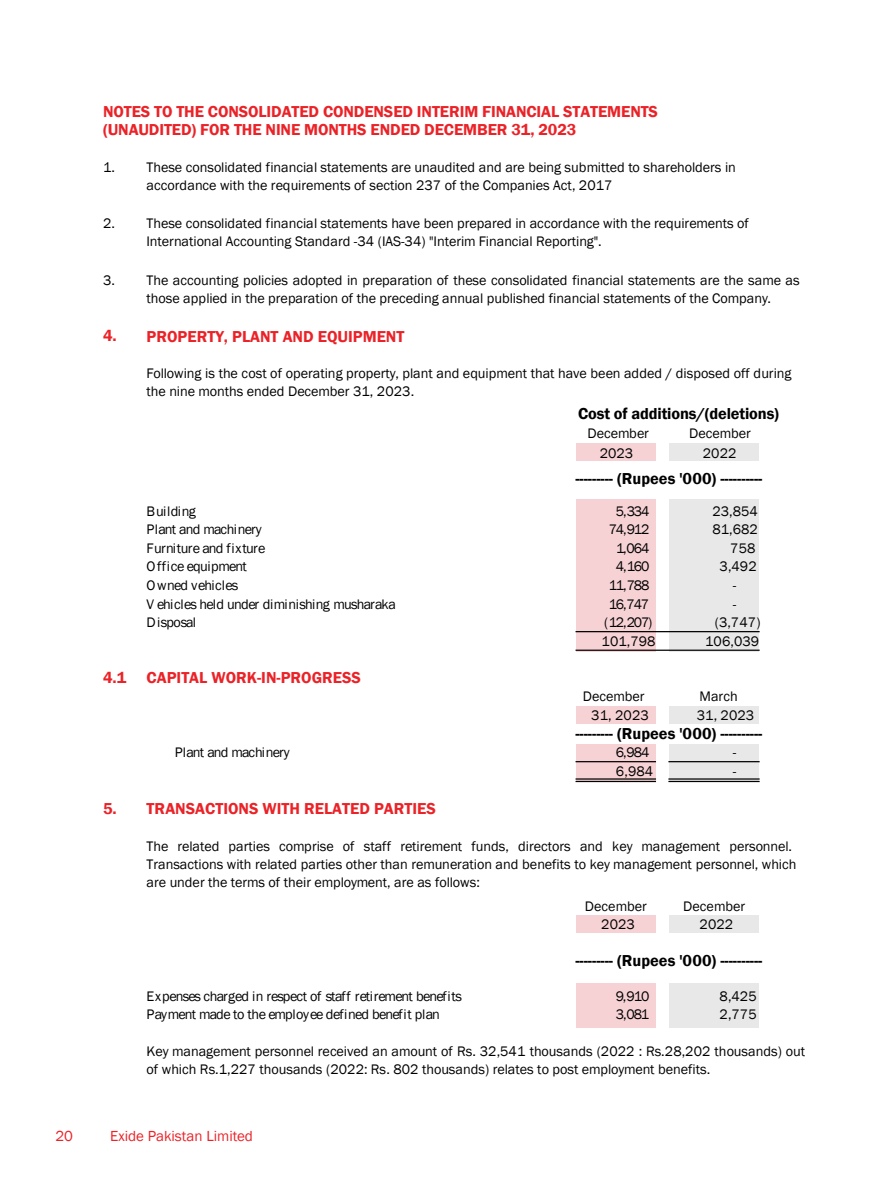
<style>
.page{position:relative;width:891px;height:1188px;background:#fff}
.page>*{position:absolute;margin:0;border:0;box-sizing:border-box;transform-origin:0 0}
.t1{font:600 16.35px/18.6px "Franklin Gothic";letter-spacing:-.005em;color:#eb2227}
.t2{font:600 16.35px "Franklin Gothic";letter-spacing:-.005em;color:#010101}
.t3{font:15px "Franklin Gothic";color:#eb2227}
.t4{font:14.25px/18px "Franklin Gothic";color:#010101}
.t5{font:14.25px "Franklin Gothic";letter-spacing:-.04em;color:#010101}
.t6{font:14.25px "Franklin Gothic";letter-spacing:-.05em;color:#010101}
.t7{font:14.25px "Franklin Gothic";letter-spacing:-.025em;color:#010101}
.t8{font:14.25px "Franklin Gothic";letter-spacing:.03em;color:#010101}
</style>
<div class="page">
<div style="left:669px;top:706px;width:90px;height:18px;background:#e8e8e8"></div>
<div style="left:576px;top:706px;width:80px;height:18px;background:#f6d2d5"></div>
<div style="left:669px;top:915px;width:90px;height:18px;background:#e8e8e8"></div>
<div style="left:576px;top:915px;width:80px;height:18px;background:#f6d2d5"></div>
<div style="left:669px;top:983px;width:90px;height:44px;background:#e8e8e8"></div>
<div style="left:576px;top:983px;width:80px;height:44px;background:#f6d2d5"></div>
<div style="left:669px;top:744px;width:90px;height:36px;background:#e8e8e8"></div>
<div style="left:576px;top:744px;width:80px;height:36px;background:#f6d2d5"></div>
<div style="left:669px;top:499px;width:90px;height:153px;background:#e8e8e8"></div>
<div style="left:576px;top:499px;width:80px;height:153px;background:#f6d2d5"></div>
<div style="left:669px;top:443px;width:90px;height:18px;background:#e8e8e8"></div>
<div style="left:576px;top:443px;width:80px;height:18px;background:#f6d2d5"></div>
<hr style="left:576px;top:761px;width:80px;height:1px;background:#010101">
<hr style="left:576px;top:778px;width:80px;height:2px;background:#010101">
<hr style="left:576px;top:781px;width:80px;height:1px;background:#010101">
<hr style="left:576px;top:631px;width:184px;height:1px;background:#010101">
<hr style="left:576px;top:650px;width:184px;height:1px;background:#010101">
<hr style="left:668px;top:761px;width:92px;height:1px;background:#010101">
<hr style="left:668px;top:778px;width:92px;height:2px;background:#010101">
<hr style="left:668px;top:781px;width:92px;height:1px;background:#010101">
<p class="t1" style="left:103px;top:102px;width:557px">NOTES TO THE CONSOLIDATED CONDENSED INTERIM FINANCIAL STATEMENTS (UNAUDITED) FOR THE NINE MONTHS ENDED DECEMBER 31, 2023</p>
<p class="t4" style="left:103px;top:159px;width:14px">1.</p>
<p class="t4" style="left:147px;top:159px;width:591px">These consolidated financial statements are unaudited and are being submitted to shareholders in accordance with the requirements of section 237 of the Companies Act, 2017</p>
<p class="t4" style="left:147px;top:214px;width:604px">These consolidated financial statements have been prepared in accordance with the requirements of<br>International Accounting Standard -34 (IAS-34) "Interim Financial Reporting".</p>
<p class="t4" style="left:147px;top:272px;width:655px">The accounting policies adopted in preparation of these consolidated financial statements are the same as those applied in the preparation of the preceding annual published financial statements of the Company.</p>
<p class="t4" style="left:103px;top:214px;width:14px">2.</p>
<p class="t4" style="left:103px;top:272px;width:14px">3.</p>
<p class="t1" style="left:103px;top:327px;width:303px">4. PROPERTY, PLANT AND EQUIPMENT</p>
<p class="t4" style="left:147px;top:365px;width:646px">Following is the cost of operating property, plant and equipment that have been added / disposed off during the nine months ended December 31, 2023.</p>
<p class="t2" style="left:578px;top:404px;width:202px">Cost of additions/(deletions)</p>
<p class="t4" style="left:588px;top:424px;width:63px">December</p>
<p class="t4" style="left:689px;top:424px;width:63px">December</p>
<p class="t4" style="left:600px;top:445px;width:35px">2023</p>
<p class="t4" style="left:703px;top:445px;width:35px">2022</p>
<p class="t2" style="left:575px;top:469px;width:189px">--------- (Rupees '000) ----------</p>
<p class="t8" style="left:147px;top:502px;width:51px">Building</p>
<p class="t4" style="left:616px;top:502px;width:35px">5,334</p>
<p class="t4" style="left:712px;top:502px;width:47px">23,854</p>
<p class="t6" style="left:147px;top:521px;width:117px">Plant and machinery</p>
<p class="t4" style="left:609px;top:521px;width:42px">74,912</p>
<p class="t4" style="left:712px;top:521px;width:47px">81,682</p>
<p class="t4" style="left:147px;top:539px;width:120px">Furniture and fixture</p>
<p class="t4" style="left:616px;top:539px;width:35px">1,064</p>
<p class="t4" style="left:730px;top:539px;width:27px">758</p>
<p class="t7" style="left:147px;top:558px;width:102px">Office equipment</p>
<p class="t4" style="left:616px;top:558px;width:35px">4,160</p>
<p class="t4" style="left:720px;top:558px;width:39px">3,492</p>
<p class="t4" style="left:147px;top:577px;width:93px">Owned vehicles</p>
<p class="t4" style="left:609px;top:577px;width:42px">11,788</p>
<p class="t4" style="left:733px;top:577px;width:5px">-</p>
<p class="t5" style="left:147px;top:595px;width:251px">V ehicles held under diminishing musharaka</p>
<p class="t4" style="left:609px;top:595px;width:42px">16,747</p>
<p class="t4" style="left:733px;top:595px;width:5px">-</p>
<p class="t7" style="left:147px;top:614px;width:51px">Disposal</p>
<p class="t4" style="left:604px;top:614px;width:50px">(12,207)</p>
<p class="t4" style="left:715px;top:614px;width:47px">(3,747)</p>
<p class="t4" style="left:602px;top:632px;width:56px">101,798</p>
<p class="t4" style="left:705px;top:632px;width:56px">106,039</p>
<p class="t1" style="left:103px;top:669px;width:260px">4.1 CAPITAL WORK-IN-PROGRESS</p>
<p class="t4" style="left:583px;top:688px;width:63px">December</p>
<p class="t4" style="left:700px;top:688px;width:40px">March</p>
<p class="t4" style="left:591px;top:707px;width:59px">31, 2023</p>
<p class="t4" style="left:697px;top:707px;width:59px">31, 2023</p>
<p class="t6" style="left:175px;top:744px;width:117px">Plant and machinery</p>
<p class="t4" style="left:616px;top:744px;width:35px">6,984</p>
<p class="t4" style="left:733px;top:744px;width:5px">-</p>
<p class="t4" style="left:616px;top:762px;width:39px">6,984</p>
<p class="t4" style="left:733px;top:762px;width:5px">-</p>
<p class="t1" style="left:103px;top:800px;width:334px">5. TRANSACTIONS WITH RELATED PARTIES</p>
<p class="t2" style="left:575px;top:723px;width:189px">--------- (Rupees '000) ----------</p>
<p class="t4" style="left:147px;top:838px;width:652px">The related parties comprise of staff retirement funds, directors and key management personnel.<br>Transactions with related parties other than remuneration and benefits to key management personnel, which are under the terms of their employment, are as follows:</p>
<p class="t4" style="left:585px;top:898px;width:64px;text-align:center">December<br>2023</p>
<p class="t4" style="left:683px;top:898px;width:64px;text-align:center">December<br>2022</p>
<p class="t2" style="left:575px;top:950px;width:189px">--------- (Rupees '000) ----------</p>
<p class="t5" style="left:147px;top:987px;width:317px">Expenses charged in respect of staff retirement benefits</p>
<p class="t4" style="left:616px;top:987px;width:35px">9,910</p>
<p class="t4" style="left:720px;top:987px;width:39px">8,425</p>
<p class="t5" style="left:147px;top:1006px;width:295px">Payment made to the employee defined benefit plan</p>
<p class="t4" style="left:616px;top:1006px;width:35px">3,081</p>
<p class="t4" style="left:720px;top:1006px;width:39px">2,775</p>
<p class="t4" style="left:147px;top:1043px;width:660px">Key management personnel received an amount of Rs. 32,541 thousands (2022 : Rs.28,202 thousands) out of which Rs.1,227 thousands (2022: Rs. 802 thousands) relates to post employment benefits.</p>
<p class="t3" style="left:55px;top:1126px;width:19px">20</p>
<p class="t3" style="left:110px;top:1126px;width:144px">Exide Pakistan Limited</p>
</div>
